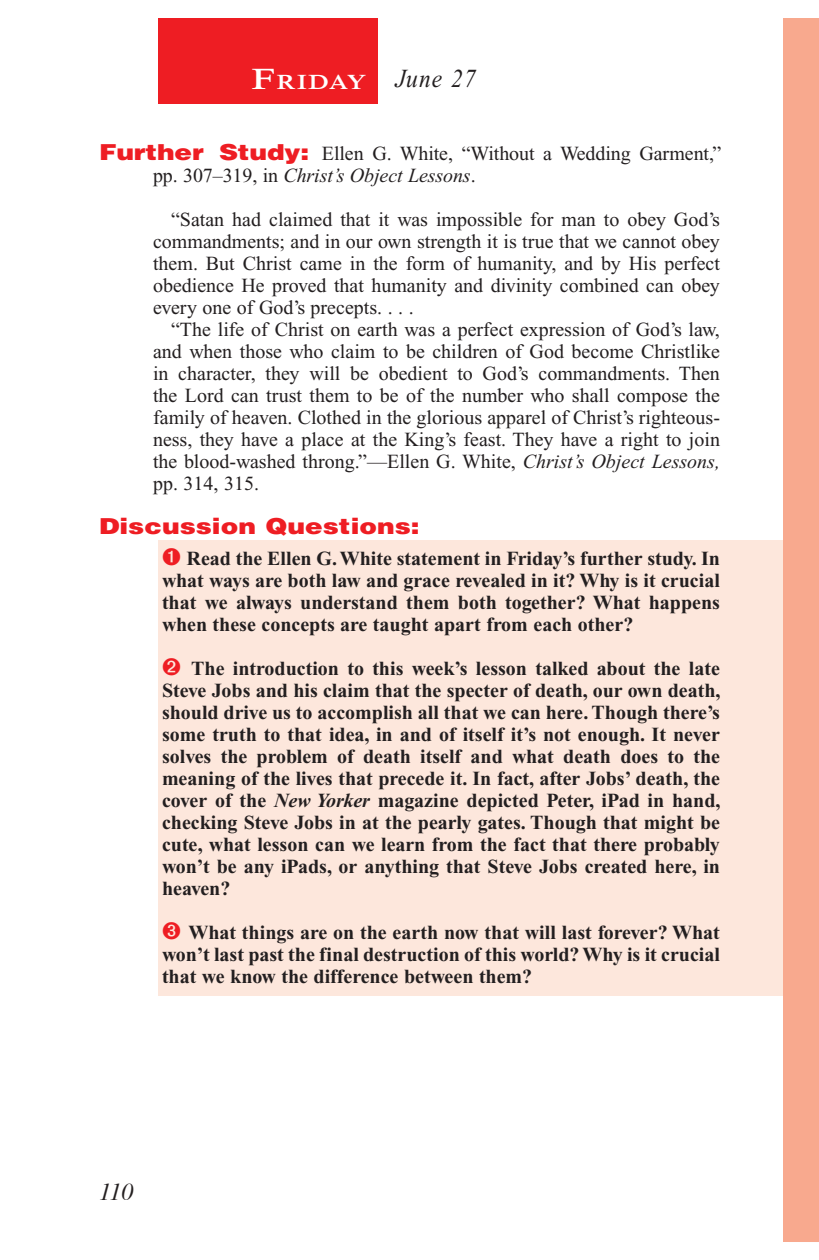
<style>
.page{position:relative;width:819px;height:1260px;background:#fff}
.page>*{position:absolute;margin:0;border:0;box-sizing:border-box;transform-origin:0 0}
.Lesson_Dates{font:italic 26px "Times New Roman PS Std";letter-spacing:.05em;color:#231f20;scale:.9 1}
.t1{font:italic 24px "Times";color:#231f20}
.Question_NO_SB{font:900 22px "Helvetica LT Std";color:#ee1d23;scale:1.2 1}
.Daily_Header{font:600 21px "Times NRMT Std";letter-spacing:.03em;color:#fff;scale:1.1 1}
.Numbered_Bullet_List{font:700 20px/22px "Times New Roman PS Std";color:#231f20;text-align:justify}
.Body{font:20px/22px "Times New Roman PS Std";color:#231f20;text-align:justify}
.Body_SB{font:20px/22px "Times New Roman PS Std";color:#231f20;text-align:justify}
.Question_NO_SB-2{font:20px/22px "Times New Roman PS Std";letter-spacing:-.005em;color:#231f20}
.s1{font-size:30px}
.s2{font-family:"Helvetica LT Std";font-weight:900;font-size:22px;color:#ee1d23}
.s3{font-style:italic}
</style>
<div class="page">
<div style="left:783px;top:18px;width:36px;height:1224px;background:#f8a98e"></div>
<div style="left:158px;top:18px;width:220px;height:86px;background:#ee1d23"></div>
<div style="left:159px;top:541px;width:624px;height:455px;background:#fde7dc"></div>
<p class="Daily_Header" style="left:252px;top:70px;width:106px"><span class="s1">F</span>riday</p>
<p class="Lesson_Dates" style="left:396px;top:64px;width:91px">June 27</p>
<p class="Question_NO_SB-2" style="left:153px;top:142px;width:570px;text-indent:-54px"><span class="s2">Further Study:</span> Ellen G. White, “Without a Wedding Garment,” pp. 307–319, in <span class="s3">Christ’s Object Lessons</span>.</p>
<p class="Body_SB" style="left:153px;top:208px;width:569px;text-indent:18px">“Satan had claimed that it was impossible for man to obey God’s commandments; and in our own strength it is true that we cannot obey them. But Christ came in the form of humanity, and by His perfect obedience He proved that humanity and divinity combined can obey every one of God’s precepts. . . .</p>
<p class="Body" style="left:153px;top:318px;width:569px;text-indent:18px">“The life of Christ on earth was a perfect expression of God’s law, and when those who claim to be children of God become Christlike in character, they will be obedient to God’s commandments. Then the Lord can trust them to be of the number who shall compose the family of heaven. Clothed in the glorious apparel of Christ’s righteous&shy;ness, they have a place at the King’s feast. They have a right to join the blood-washed throng.”—Ellen G. White, <span class="s3">Christ’s Object Lessons, </span>pp. 314, 315.</p>
<p class="Question_NO_SB" style="left:99px;top:512px;width:269px">Discussion Questions:</p>
<p class="Numbered_Bullet_List" style="left:162px;top:547px;width:559px;text-indent:25px">Read the Ellen G. White statement in Friday’s further study. In what ways are both law and grace revealed in it? Why is it crucial that we always understand them both together? What happens when these concepts are taught apart from each other?</p>
<p class="Numbered_Bullet_List" style="left:162px;top:657px;width:560px;text-indent:29px">The introduction to this week’s lesson talked about the late Steve Jobs and his claim that the specter of death, our own death, should drive us to accomplish all that we can here. Though there’s some truth to that idea, in and of itself it’s not enough. It never solves the problem of death itself and what death does to the meaning of the lives that precede it. In fact, after Jobs’ death, the cover of the <span class="s3">New Yorker</span> magazine depicted Peter, iPad in hand, checking Steve Jobs in at the pearly gates. Though that might be cute, what lesson can we learn from the fact that there probably won’t be any iPads, or anything that Steve Jobs created here, in heaven?</p>
<p class="Numbered_Bullet_List" style="left:162px;top:921px;width:560px;text-indent:26px">What things are on the earth now that will last forever? What won’t last past the final destruction of this world? Why is it crucial that we know the difference between them?</p>
<p class="t1" style="left:99px;top:1177px;width:36px">110</p>
</div>
